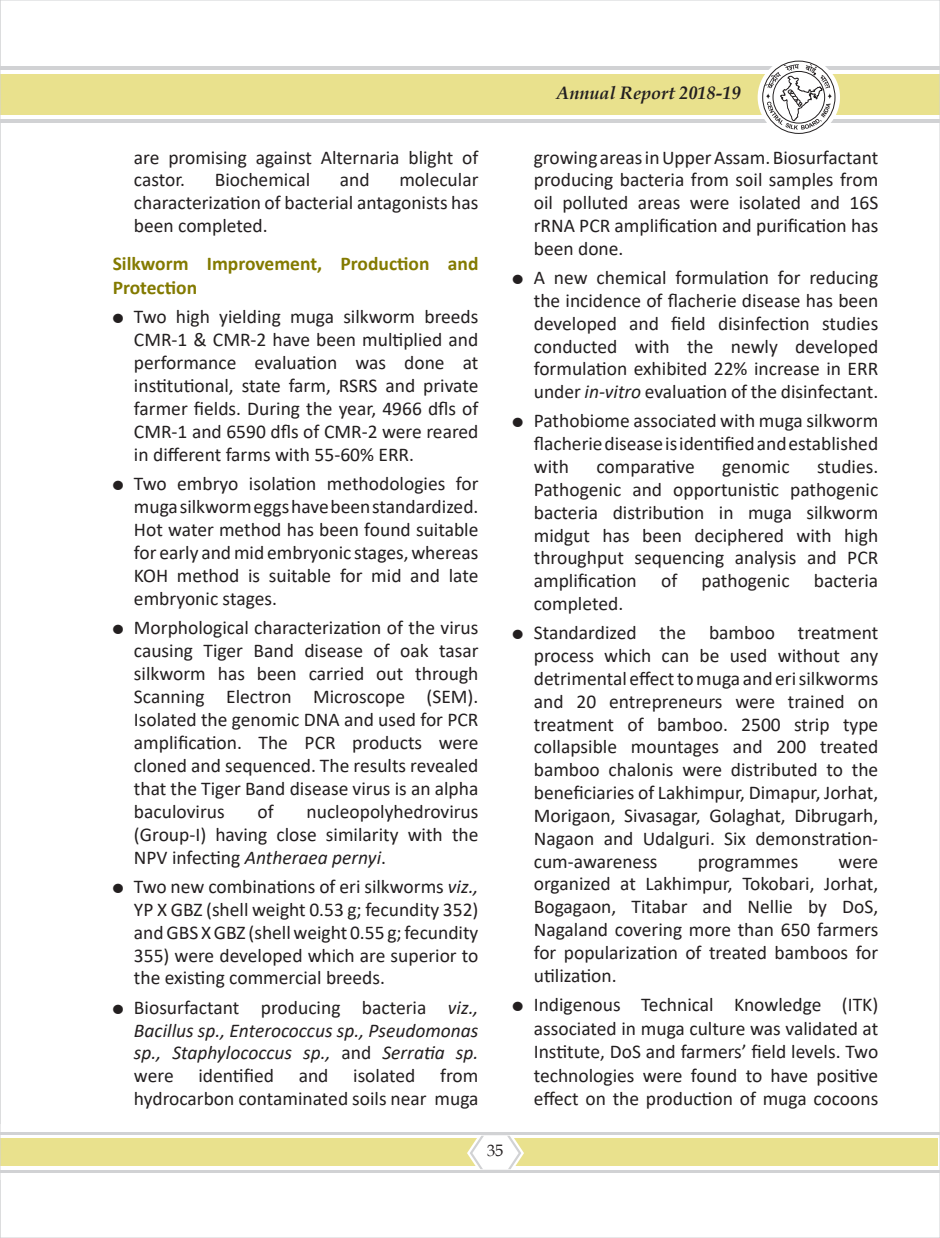
<style>
.page{position:relative;width:940px;height:1238px;background:#fff}
.page>*{position:absolute;margin:0;border:0;box-sizing:border-box;transform-origin:0 0}
.t1{font:19.5px/22.8px "Calibri";color:#231f20;text-align:justify}
.t2{font:italic 19.5px/22.8px "Calibri";color:#231f20;text-align:justify}
.t3{font:700 19.5px/23.4px "Calibri";color:#837a00}
.t4{font:italic 700 18px "Book Antiqua";color:#231f20}
.t5{font:16.5px "Book Antiqua";color:#231f20}
.s1{font-style:italic}
.s2{font-style:normal}
</style>
<div class="page">
<div style="left:0;top:66px;width:752px;height:56px;background:#d1d2d4"></div>
<div style="left:0;top:70px;width:940px;height:49px;background:#fff"></div>
<div style="left:0;top:74px;width:940px;height:41px;background:#e9e18d"></div>
<div style="left:0;top:1132px;width:940px;height:40px;background:linear-gradient(to right,#d1d2d4,#d1d2d4)"></div>
<div style="left:0;top:1135px;width:940px;height:34px;background:#fff"></div>
<div style="left:0;top:1138px;width:937px;height:28px;background:#e9e18d"></div>
<svg style="left:757px;top:57px;width:83px;height:81px"></svg>
<div style="left:762px;top:61px;width:73px;height:73px;border:1px solid #231f20;border-radius:50%"></div>
<svg style="left:765px;top:64px;width:67px;height:66px"></svg>
<svg style="left:467px;top:1135px;width:57px;height:34px"></svg>
<p class="t4" style="left:556px;top:80px;width:186px">Annual Report 2018-19</p>
<p class="t1" style="left:134px;top:145px;width:346px">are promising against Alternaria blight of castor.</p>
<p class="t1" style="left:134px;top:168px;width:346px;text-indent:265px">molecular characterization of bacterial antagonists has been completed.</p>
<p class="t3" style="left:113px;top:252px;width:367px">Silkworm Improvement, Production and<br>Protection</p>
<p class="t1" style="left:134px;top:304px;width:346px;text-indent:-21px">● Two high yielding muga silkworm breeds CMR-1 &amp; CMR-2 have been multiplied and performance evaluation was done at institutional, state farm, RSRS and private farmer fields. During the year, 4966 dfls of CMR-1 and 6590 dfls of CMR-2 were reared in different farms with 55-60% ERR.</p>
<p class="t1" style="left:134px;top:471px;width:346px;text-indent:-21px">● Two embryo isolation methodologies for muga silkworm eggs have been standardized.<br>Hot water method has been found suitable for early and mid embryonic stages, whereas KOH method is suitable for mid and late embryonic stages.</p>
<p class="t1" style="left:134px;top:616px;width:346px;text-indent:-21px">● Morphological characterization of the virus causing Tiger Band disease of oak tasar silkworm has been carried out through Scanning Electron Microscope (SEM).<br>Isolated the genomic DNA and used for PCR amplification. The PCR products were cloned and sequenced. The results revealed that the Tiger Band disease virus is an alpha baculovirus</p>
<p class="t1" style="left:215px;top:168px;width:97px">Biochemical</p>
<p class="t1" style="left:340px;top:168px;width:31px">and</p>
<p class="t1" style="left:257px;top:799px;width:18px">of</p>
<p class="t1" style="left:134px;top:799px;width:346px;text-indent:173px">nucleopolyhedrovirus (Group-I) having close similarity with the NPV infecting <span class="s1">Antheraea pernyi</span>.</p>
<p class="t1" style="left:134px;top:874px;width:346px;text-indent:-21px">● Two new combinations of eri silkworms <span class="s1">viz., </span>YP X GBZ (shell weight 0.53 g; fecundity 352) and GBS X GBZ (shell weight 0.55 g; fecundity 355) were developed which are superior to the existing commercial breeds.</p>
<p class="t2" style="left:134px;top:994px;width:346px;text-indent:-21px">● <span class="s2">Biosurfactant producing bacteria</span> viz., Bacillus sp., Enterococcus sp., Pseudomonas sp., Staphylococcus sp., <span class="s2">and</span> Serratia sp. <span class="s2">were</span></p>
<p class="t1" style="left:134px;top:1063px;width:346px;text-align:right">from<br>hydrocarbon contaminated soils near muga</p>
<p class="t1" style="left:198px;top:1063px;width:77px">identified</p>
<p class="t1" style="left:299px;top:1063px;width:31px">and</p>
<p class="t1" style="left:353px;top:1063px;width:64px">isolated</p>
<p class="t1" style="left:534px;top:145px;width:346px">growing areas in Upper Assam. Biosurfactant producing bacteria from soil samples from oil polluted areas were isolated and 16S rRNA PCR amplification and purification has been done.</p>
<p class="t1" style="left:534px;top:266px;width:346px;text-indent:-21px">● A new chemical formulation for reducing the incidence of flacherie disease has been developed and field disinfection studies conducted with the newly developed formulation exhibited 22% increase in ERR under <span class="s1">in-vitro</span> evaluation of the disinfectant.</p>
<p class="t1" style="left:534px;top:409px;width:346px;text-indent:-21px">● Pathobiome associated with muga silkworm flacherie disease is identified and established with</p>
<p class="t1" style="left:534px;top:454px;width:346px;text-indent:283px">studies.<br>Pathogenic and opportunistic pathogenic bacteria distribution in muga silkworm midgut has been deciphered with high throughput sequencing analysis and PCR amplification of pathogenic bacteria completed.</p>
<p class="t1" style="left:534px;top:621px;width:346px;text-indent:-21px">● Standardized the bamboo treatment process which can be used without any detrimental effect to muga and eri silkworms and 20 entrepreneurs were trained on treatment of bamboo. 2500 strip type collapsible mountages and 200 treated bamboo chalonis were distributed to the beneficiaries of Lakhimpur, Dimapur, Jorhat, Morigaon, Sivasagar, Golaghat, Dibrugarh, Nagaon and Udalguri. Six demonstration&shy;cum-awareness</p>
<p class="t1" style="left:596px;top:454px;width:100px">comparative</p>
<p class="t1" style="left:722px;top:454px;width:69px">genomic</p>
<p class="t1" style="left:534px;top:849px;width:346px;text-indent:305px">were organized at Lakhimpur, Tokobari, Jorhat, Bogagaon, Titabar and Nellie by DoS, Nagaland covering more than 650 farmers for popularization of treated bamboos for utilization.</p>
<p class="t1" style="left:534px;top:992px;width:346px;line-height:23.4px;text-indent:-21px">● Indigenous Technical Knowledge (ITK) associated in muga culture was validated at Institute, DoS and farmers’ field levels. Two technologies were found to have positive effect on the production of muga cocoons</p>
<p class="t1" style="left:698px;top:849px;width:102px">programmes</p>
<p class="t5" style="left:487px;top:1138px;width:18px">35</p>
</div>
